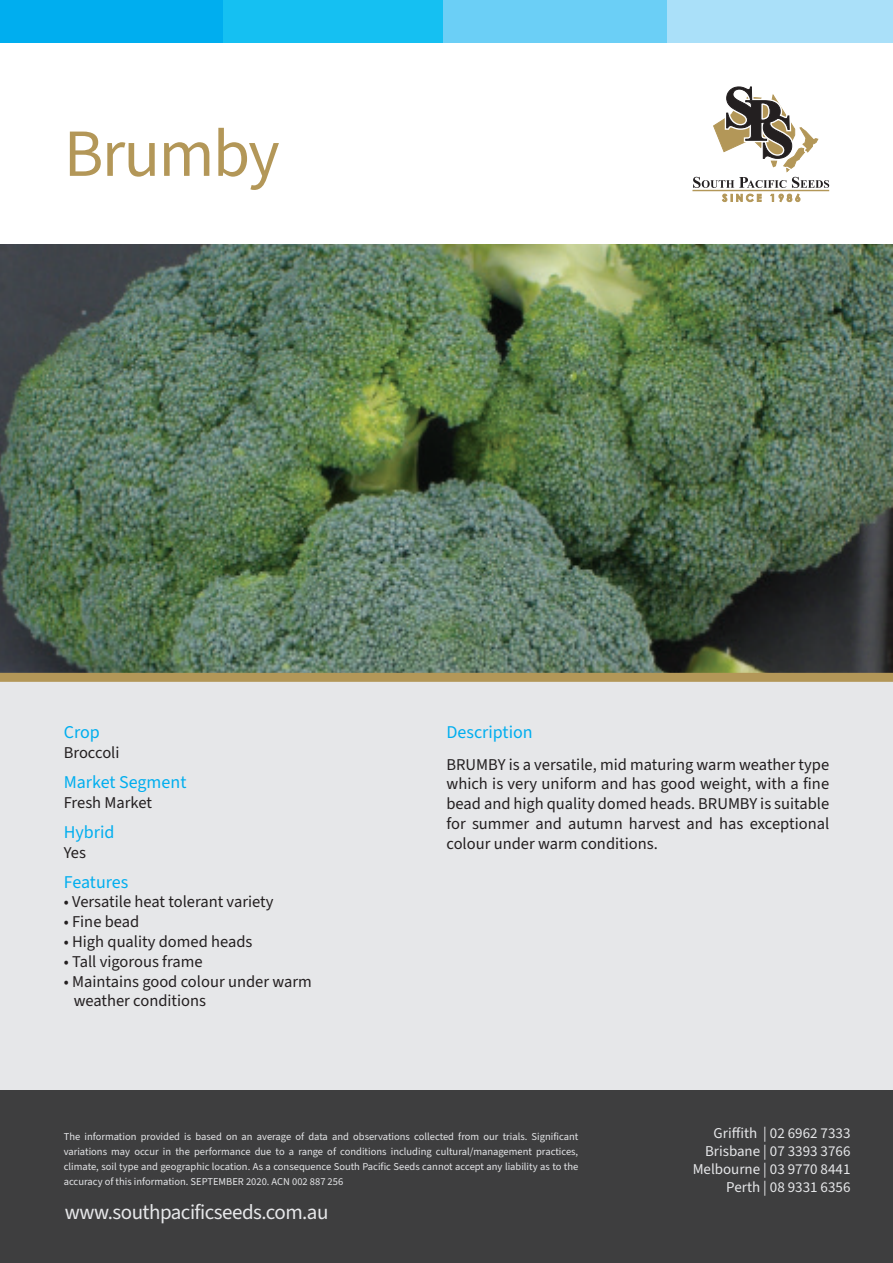
<style>
.page{position:relative;width:893px;height:1263px;background:#fff}
.page>*{position:absolute;margin:0;border:0;box-sizing:border-box;transform-origin:0 0}
.t1{font:67.5px "Source Sans 3";letter-spacing:-.025em;color:#b39758}
.t2{font:21px "Source Sans 3";letter-spacing:-.025em;color:#e6e7e9}
.t3{font:18px "Source Sans 3";color:#00aeef}
.t4{font:16.5px/19.8px "Source Sans 3";color:#231f20;text-align:justify}
.t5{font:15px "Source Sans 3";color:#e6e7e9}
.t6{font:10.5px/15px "Source Sans 3";color:#e6e7e9;text-align:justify}
</style>
<div class="page">
<img style="left:0;top:244px;width:893px;height:429px">
<div style="left:0;top:677px;width:893px;height:414px;background:#e6e7e9"></div>
<div style="left:0;top:1091px;width:893px;height:172px;background:#3e3e3f"></div>
<div style="left:0;top:0;width:223px;height:43px;background:#00aeef"></div>
<div style="left:223px;top:0;width:224px;height:43px;background:#15c0f2"></div>
<div style="left:444px;top:0;width:224px;height:43px;background:#6bcff6"></div>
<div style="left:668px;top:0;width:225px;height:43px;background:#aae0f9"></div>
<hr style="left:692px;top:190px;width:137px;height:1px;background:#b39758">
<svg style="left:722px;top:194px;width:39px;height:8px"></svg>
<svg style="left:771px;top:194px;width:29px;height:8px"></svg>
<svg style="left:693px;top:86px;width:136px;height:102px"></svg>
<div style="left:0;top:673px;width:893px;height:9px;background:#b39758"></div>
<p class="t1" style="left:64px;top:108px;width:217px">Brumby</p>
<p class="t3" style="left:64px;top:720px;width:38px">Crop</p>
<p class="t4" style="left:64px;top:743px;width:57px">Broccoli</p>
<p class="t3" style="left:64px;top:770px;width:124px">Market Segment</p>
<p class="t4" style="left:64px;top:793px;width:90px">Fresh Market</p>
<p class="t3" style="left:64px;top:820px;width:52px">Hybrid</p>
<p class="t4" style="left:64px;top:843px;width:24px">Yes</p>
<p class="t3" style="left:64px;top:869px;width:66px">Features</p>
<p class="t4" style="left:64px;top:892px;width:211px">• Versatile heat tolerant variety</p>
<p class="t4" style="left:64px;top:912px;width:77px">• Fine bead</p>
<p class="t4" style="left:64px;top:932px;width:190px">• High quality domed heads</p>
<p class="t4" style="left:64px;top:952px;width:140px">• Tall vigorous frame</p>
<p class="t4" style="left:64px;top:972px;width:250px">• Maintains good colour under warm</p>
<p class="t4" style="left:74px;top:991px;width:134px">weather conditions</p>
<p class="t3" style="left:446px;top:720px;width:88px">Description</p>
<p class="t4" style="left:446px;top:755px;width:384px">BRUMBY is a versatile, mid maturing warm weather type which is very uniform and has good weight, with a fine bead and high quality domed heads. BRUMBY is suitable for summer and autumn harvest and has exceptional colour under warm conditions.</p>
<p class="t6" style="left:64px;top:1129px;width:516px">The information provided is based on an average of data and observations collected from our trials. Significant variations may occur in the performance due to a range of conditions including cultural/management practices, climate, soil type and geographic location. As a consequence South Pacific Seeds cannot accept any liability as to the accuracy of this information. SEPTEMBER 2020. ACN 002 887 256</p>
<p class="t2" style="left:65px;top:1198px;width:265px">www.southpacificseeds.com.au</p>
<p class="t5" style="left:714px;top:1123px;width:138px">Griffith | 02 6962 7333</p>
<p class="t5" style="left:705px;top:1141px;width:147px">Brisbane | 07 3393 3766</p>
<p class="t5" style="left:693px;top:1159px;width:159px">Melbourne | 03 9770 8441</p>
<p class="t5" style="left:726px;top:1177px;width:126px">Perth | 08 9331 6356</p>
</div>
